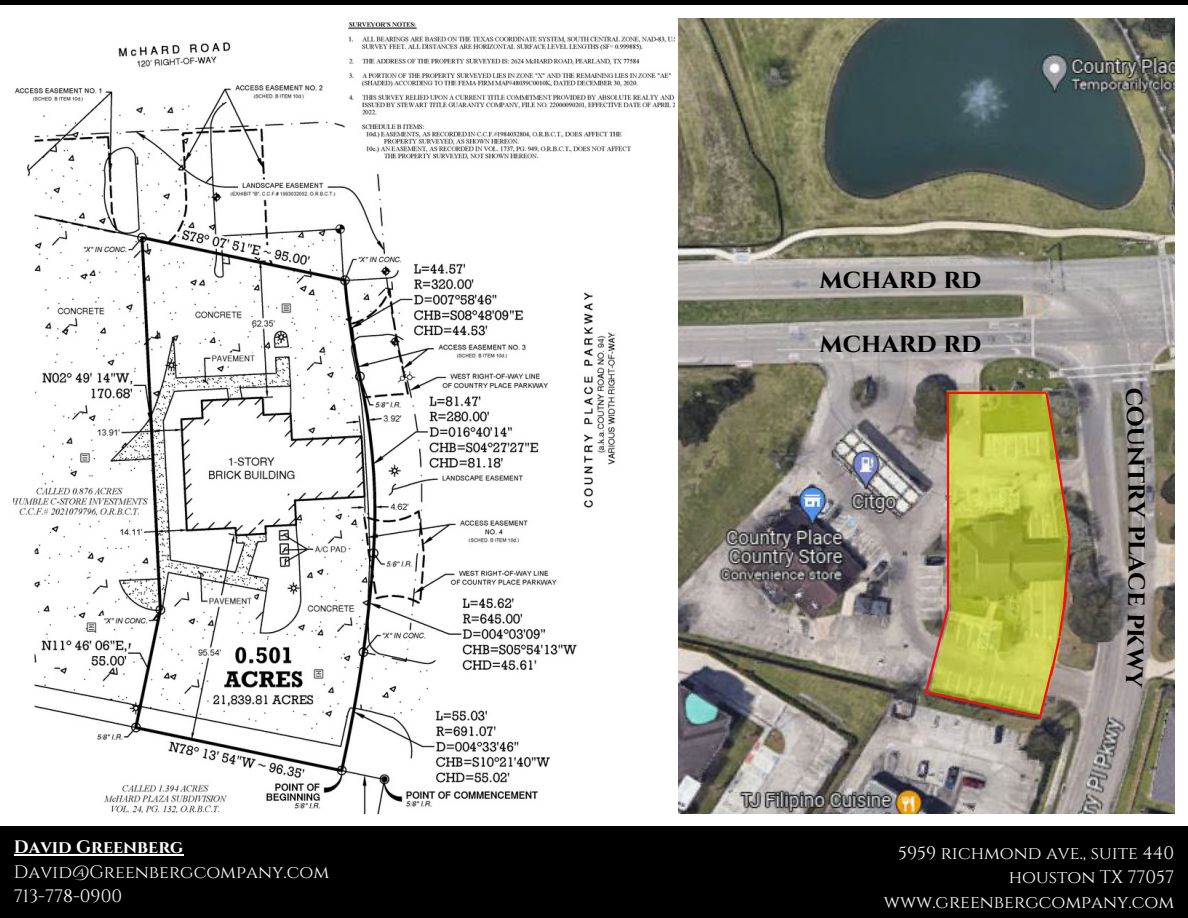
<style>
.page{position:relative;width:1188px;height:918px;background:#fff}
.page>*{position:absolute;margin:0;border:0;box-sizing:border-box;transform-origin:0 0}
.t1{font:700 27px "Cinzel";color:#000}
.t2{font:18px "Cinzel";color:#fff}
.t3{font:700 18px "Cinzel";color:#fff}
</style>
<div class="page">
<div style="left:0;top:826px;width:1188px;height:92px;background:#000"></div>
<div style="left:0;top:0;width:1188px;height:5px;background:#000"></div>
<img style="left:14px;top:22px;width:660px;height:791px">
<img style="left:679px;top:19px;width:496px;height:794px">
<hr style="left:14px;top:854px;width:169px;height:1px;background:#fff">
<img style="left:922px;top:390px;width:150px;height:332px">
<svg style="left:1126px;top:388px;width:19px;height:114px;background:#9f9b99"></svg>
<svg style="left:1126px;top:573px;width:20px;height:116px;background:#a59e9d"></svg>
<p class="t3" style="left:14px;top:835px;width:171px">David Greenberg</p>
<p class="t2" style="left:14px;top:860px;width:317px">David@Greenbergcompany.com</p>
<p class="t2" style="left:14px;top:885px;width:110px">713-778-0900</p>
<p class="t1" style="left:819px;top:262px;width:163px">mchard rd</p>
<p class="t1" style="left:819px;top:325px;width:163px">mchard rd</p>
<p class="t1" style="left:1155px;top:501px;width:75px;rotate:90deg">y pla</p>
<p class="t2" style="left:898px;top:841px;width:278px">5959 richmond ave., suite 440</p>
<p class="t2" style="left:1009px;top:866px;width:167px">houston TX 77057</p>
<p class="t2" style="left:884px;top:891px;width:292px">www.greenbergcompany.com</p>
</div>
